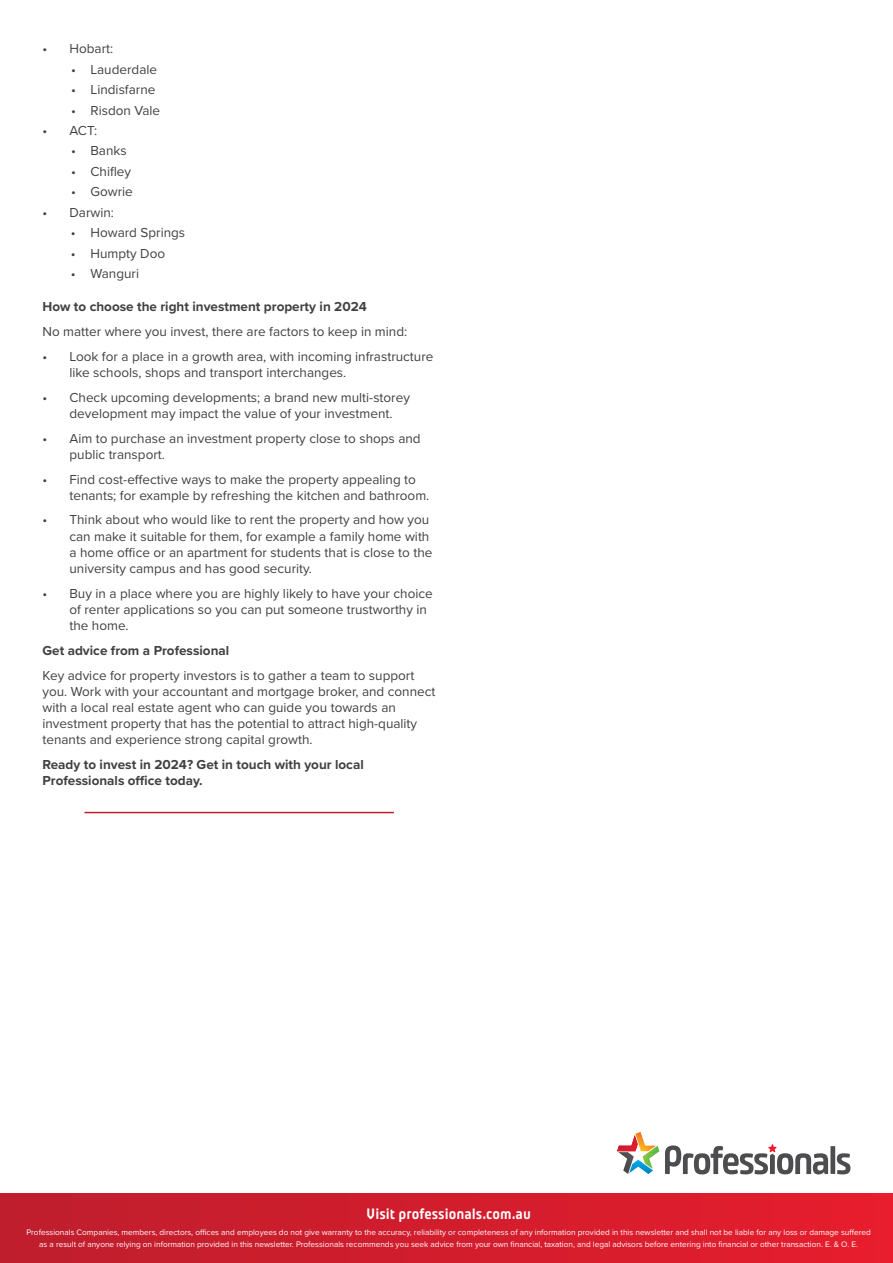
<style>
.page{position:relative;width:893px;height:1263px;background:#fff}
.page>*{position:absolute;margin:0;border:0;box-sizing:border-box;transform-origin:0 0}
.t1{font:700 15px "Plau";color:#fff}
.t2{font:13.5px/16.2px "Proxima Nova";color:#414042}
.t3{font:700 13.5px/16.2px "Proxima Nova";color:#414042}
.t4{font:8.25px/12px "Proxima Nova";color:#fff;text-align:center}
</style>
<div class="page">
<div style="left:0;top:1194px;width:893px;height:69px;background:linear-gradient(to right,#be1e2d,#e71d2d)"></div>
<div style="left:830px;top:1146px;width:5px;height:28px;background:#4d4d4f"></div>
<svg style="left:837px;top:1153px;width:13px;height:21px"></svg>
<svg style="left:665px;top:1144px;width:163px;height:30px"></svg>
<svg style="left:617px;top:1132px;width:42px;height:42px"></svg>
<hr style="left:85px;top:812px;width:309px;height:1px;background:#be1e2d">
<p class="t2" style="left:43px;top:40px;width:72px">• Hobart:</p>
<p class="t2" style="left:71px;top:60px;width:88px">• Lauderdale</p>
<p class="t2" style="left:71px;top:81px;width:86px">• Lindisfarne</p>
<p class="t2" style="left:71px;top:101px;width:91px">• Risdon Vale</p>
<p class="t2" style="left:43px;top:122px;width:56px">• ACT:</p>
<p class="t2" style="left:71px;top:142px;width:57px">• Banks</p>
<p class="t2" style="left:71px;top:163px;width:62px">• Chifley</p>
<p class="t2" style="left:71px;top:183px;width:63px">• Gowrie</p>
<p class="t2" style="left:42px;top:204px;width:73px">• Darwin:</p>
<p class="t2" style="left:71px;top:224px;width:116px">• Howard Springs</p>
<p class="t2" style="left:71px;top:245px;width:96px">• Humpty Doo</p>
<p class="t2" style="left:71px;top:265px;width:70px">• Wanguri</p>
<p class="t3" style="left:42px;top:298px;width:326px">How to choose the right investment property in 2024</p>
<p class="t2" style="left:42px;top:323px;width:366px">No matter where you invest, there are factors to keep in mind:</p>
<p class="t2" style="left:69px;top:348px;width:365px;text-indent:-27px">• Look for a place in a growth area, with incoming infrastructure like schools, shops and transport interchanges.</p>
<p class="t2" style="left:69px;top:388px;width:342px;text-indent:-27px">• Check upcoming developments; a brand new multi-storey development may impact the value of your investment.</p>
<p class="t2" style="left:69px;top:429px;width:353px;text-indent:-27px">• Aim to purchase an investment property close to shops and public transport.</p>
<p class="t2" style="left:69px;top:470px;width:361px;text-indent:-27px">• Find cost-effective ways to make the property appealing to tenants; for example by refreshing the kitchen and bathroom.</p>
<p class="t2" style="left:69px;top:511px;width:364px;text-indent:-27px">• Think about who would like to rent the property and how you can make it suitable for them, for example a family home with a home office or an apartment for students that is close to the university campus and has good security.</p>
<p class="t2" style="left:69px;top:585px;width:365px;text-indent:-27px">• Buy in a place where you are highly likely to have your choice of renter applications so you can put someone trustworthy in the home.</p>
<p class="t3" style="left:42px;top:642px;width:188px">Get advice from a Professional</p>
<p class="t2" style="left:42px;top:666px;width:394px">Key advice for property investors is to gather a team to support you. Work with your accountant and mortgage broker, and connect with a local real estate agent who can guide you towards an investment property that has the potential to attract high-quality tenants and experience strong capital growth.</p>
<p class="t3" style="left:42px;top:756px;width:323px">Ready to invest in 2024? Get in touch with your local<br>Professionals office today.</p>
<p class="t1" style="left:366px;top:1205px;width:166px">Visit professionals.com.au</p>
<p class="t4" style="left:26px;top:1226px;width:846px">Professionals Companies, members, directors, offices and employees do not give warranty to the accuracy, reliability or completeness of any information provided in this newsletter and shall not be liable for any loss or damage suffered as a result of anyone relying on information provided in this newsletter. Professionals recommends you seek advice from your own financial, taxation, and legal advisors before entering into financial or other transaction. E. &amp; O. E.</p>
</div>
